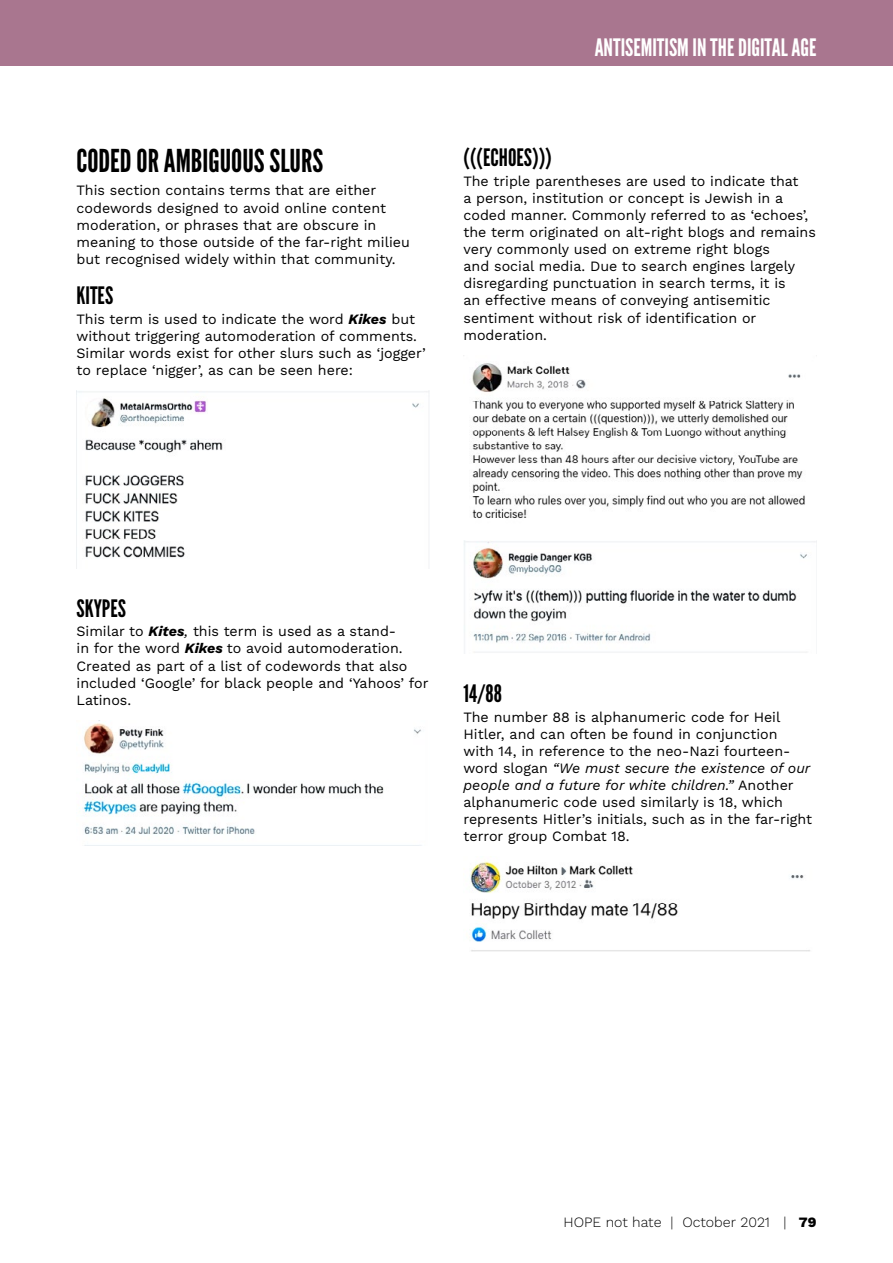
<style>
.page{position:relative;width:893px;height:1263px;background:#fff}
.page>*{position:absolute;margin:0;border:0;box-sizing:border-box;transform-origin:0 0}
.t1{font:31.5px "League Gothic";color:#000}
.t2{font:24px "League Gothic";color:#000}
.t3{font:24px "League Gothic";color:#fff}
.t4{font:14.25px/17.1px "Work Sans";color:#000}
.t5{font:300 14.25px "Work Sans";color:#000}
.s1{font-weight:700;font-style:italic}
.s2{font-style:italic}
.s3{font-weight:800}
</style>
<div class="page">
<div style="left:0;top:0;width:893px;height:66px;background:#a9768f"></div>
<img style="left:77px;top:391px;width:352px;height:167px">
<img style="left:83px;top:720px;width:338px;height:115px">
<img style="left:463px;top:355px;width:342px;height:163px">
<img style="left:464px;top:541px;width:352px;height:112px">
<img style="left:470px;top:861px;width:340px;height:90px">
<h1 class="t1" style="left:77px;top:142px;width:248px">CODED OR AMBIGUOUS SLURS</h1>
<p class="t4" style="left:77px;top:181px;width:335px">This section contains terms that are either codewords designed to avoid online content moderation, or phrases that are obscure in meaning to those outside of the far-right milieu but recognised widely within that community.</p>
<h2 class="t2" style="left:77px;top:282px;width:38px">KITES</h2>
<p class="t4" style="left:77px;top:310px;width:351px">This term is used to indicate the word <span class="s1">Kikes</span> but without triggering automoderation of comments.<br>Similar words exist for other slurs such as ‘jogger’ to replace ‘nigger’, as can be seen here:</p>
<h2 class="t3" style="left:595px;top:33px;width:223px">ANTISEMITISM IN THE DIGITAL AGE</h2>
<h2 class="t2" style="left:463px;top:144px;width:90px">(((ECHOES)))</h2>
<p class="t4" style="left:463px;top:172px;width:354px">The triple parentheses are used to indicate that<br>a person, institution or concept is Jewish in a coded manner. Commonly referred to as ‘echoes’, the term originated on alt-right blogs and remains very commonly used on extreme right blogs<br>and social media. Due to search engines largely disregarding punctuation in search terms, it is<br>an effective means of conveying antisemitic sentiment without risk of identification or moderation.</p>
<h2 class="t2" style="left:77px;top:594px;width:51px">SKYPES</h2>
<p class="t4" style="left:77px;top:622px;width:354px">Similar to <span class="s1">Kites</span><span class="s2">,</span> this term is used as a stand-<br>in for the word <span class="s1">Kikes</span> to avoid automoderation.<br>Created as part of a list of codewords that also included ‘Google’ for black people and ‘Yahoos’ for Latinos.</p>
<h2 class="t2" style="left:463px;top:679px;width:40px">14/88</h2>
<p class="t4" style="left:463px;top:707px;width:350px">The number 88 is alphanumeric code for Heil Hitler, and can often be found in conjunction<br>with 14, in reference to the neo-Nazi fourteen&shy;word slogan <span class="s2">“We must secure the existence of our people and a future for white children.”</span> Another alphanumeric code used similarly is 18, which represents Hitler’s initials, such as in the far-right terror group Combat 18.</p>
<p class="t5" style="left:564px;top:1212px;width:254px">HOPE not hate | October 2021 | <span class="s3">79</span></p>
</div>
